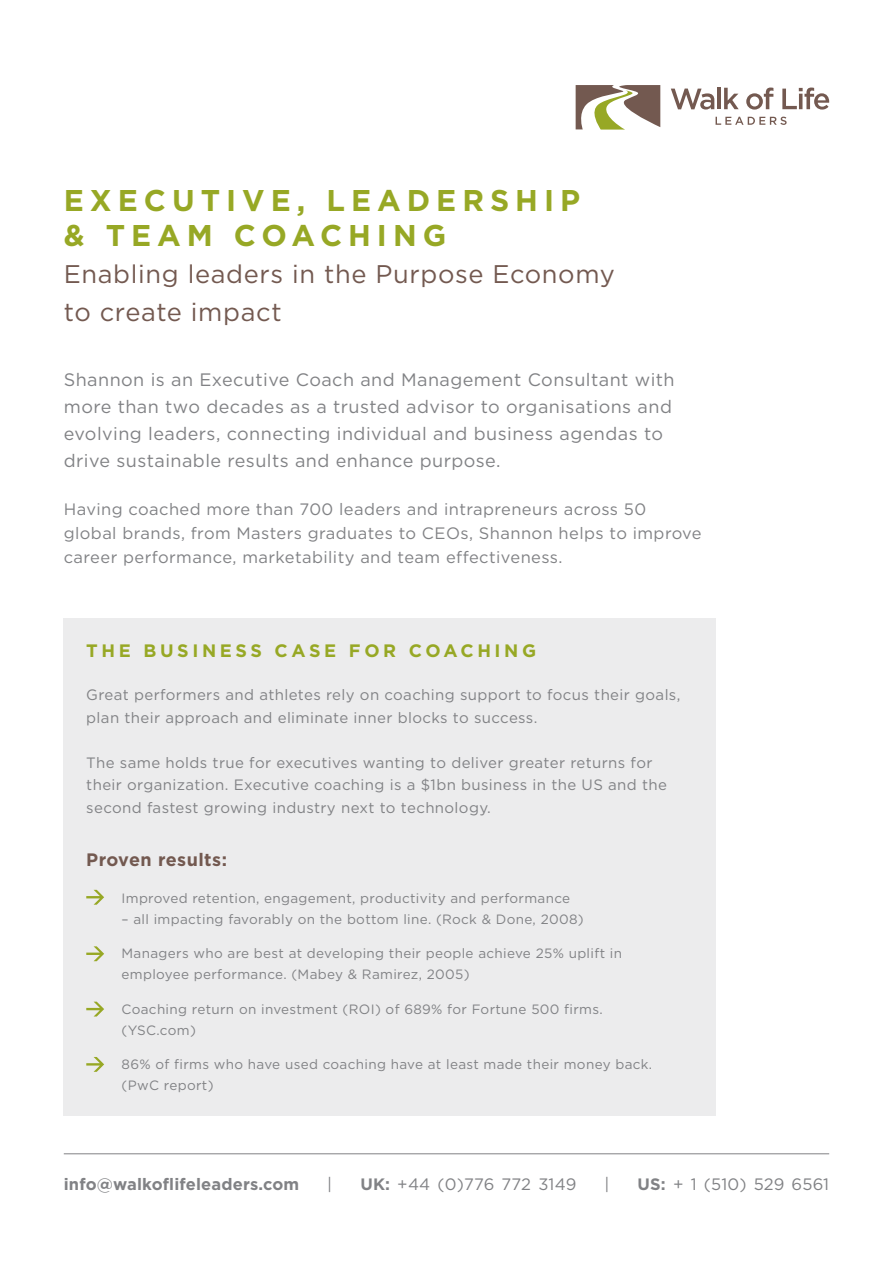
<style>
.page{position:relative;width:893px;height:1263px;background:#fff}
.page>*{position:absolute;margin:0;border:0;box-sizing:border-box;transform-origin:0 0}
.t1{font:700 30px/34.5px "Gotham";letter-spacing:.2em;color:#97a825}
.t2{font:25.5px/37.5px "Gotham";letter-spacing:.025em;color:#735950}
.t3{font:18px/27px "Gotham";letter-spacing:.025em;color:#818285}
.t4{font:700 18px "Gotham";letter-spacing:.2em;color:#97a825}
.t5{font:700 18px "Gotham";letter-spacing:.025em;color:#735950}
.t6{font:16.5px/24px "Gotham";letter-spacing:.025em;color:#818285}
.t7{font:700 16.5px "Gotham";letter-spacing:.01em;color:#818285}
.t8{font:15px/22.5px "Gotham";letter-spacing:.025em;color:#818285}
.t9{font:13.5px/21px "Gotham";letter-spacing:.025em;color:#818285}
.s1{font-weight:700}
</style>
<div class="page">
<hr style="left:64px;top:1153px;width:765px;height:1px;background:#818285">
<svg style="left:671px;top:89px;width:43px;height:21px"></svg>
<hr style="left:717px;top:88px;width:4px;height:21px;background:#735950">
<svg style="left:724px;top:88px;width:15px;height:21px"></svg>
<svg style="left:746px;top:88px;width:27px;height:22px"></svg>
<svg style="left:782px;top:88px;width:47px;height:22px"></svg>
<svg style="left:576px;top:85px;width:84px;height:45px"></svg>
<svg style="left:716px;top:117px;width:71px;height:8px"></svg>
<div style="left:64px;top:618px;width:652px;height:498px;background:#ececed"></div>
<svg style="left:86px;top:890px;width:18px;height:15px"></svg>
<svg style="left:86px;top:946px;width:18px;height:15px"></svg>
<svg style="left:86px;top:1002px;width:18px;height:14px"></svg>
<svg style="left:86px;top:1057px;width:18px;height:15px"></svg>
<h1 class="t1" style="left:64px;top:182px;width:518px">EXECUTIVE, LEADERSHIP &amp; TEAM COACHING</h1>
<h2 class="t2" style="left:64px;top:255px;width:553px">Enabling leaders in the Purpose Economy to create impact</h2>
<p class="t3" style="left:64px;top:365px;width:612px">Shannon is an Executive Coach and Management Consultant with more than two decades as a trusted advisor to organisations and evolving leaders, connecting individual and business agendas to drive sustainable results and enhance purpose.</p>
<p class="t6" style="left:64px;top:496px;width:639px">Having coached more than 700 leaders and intrapreneurs across 50 global brands, from Masters graduates to CEOs, Shannon helps to improve career performance, marketability and team effectiveness.</p>
<h3 class="t4" style="left:86px;top:640px;width:451px">THE BUSINESS CASE FOR COACHING</h3>
<p class="t8" style="left:86px;top:683px;width:596px">Great performers and athletes rely on coaching support to focus their goals, plan their approach and eliminate inner blocks to success.</p>
<p class="t8" style="left:86px;top:751px;width:582px">The same holds true for executives wanting to deliver greater returns for their organization. Executive coaching is a $1bn business in the US and the second fastest growing industry next to technology.</p>
<h3 class="t5" style="left:86px;top:849px;width:142px">Proven results:</h3>
<p class="t9" style="left:122px;top:887px;width:450px">Improved retention, engagement, productivity and performance</p>
<p class="t9" style="left:122px;top:908px;width:464px">– all impacting favorably on the bottom line. (Rock &amp; Done, 2008)</p>
<p class="t9" style="left:122px;top:942px;width:502px">Managers who are best at developing their people achieve 25% uplift in employee performance. (Mabey &amp; Ramirez, 2005)</p>
<p class="t9" style="left:122px;top:998px;width:483px">Coaching return on investment (ROI) of 689% for Fortune 500 firms. (YSC.com)</p>
<p class="t9" style="left:122px;top:1054px;width:532px">86% of firms who have used coaching have at least made their money back. (PwC report)</p>
<p class="t7" style="left:64px;top:1175px;width:237px">info@walkoflifeleaders.com</p>
<p class="t6" style="left:327px;top:1172px;width:6px">|</p>
<p class="t6" style="left:360px;top:1172px;width:218px"><span class="s1">UK:</span> +44 (0)776 772 3149</p>
<p class="t6" style="left:604px;top:1172px;width:6px">|</p>
<p class="t6" style="left:638px;top:1172px;width:193px"><span class="s1">US:</span> + 1 (510) 529 6561</p>
</div>
